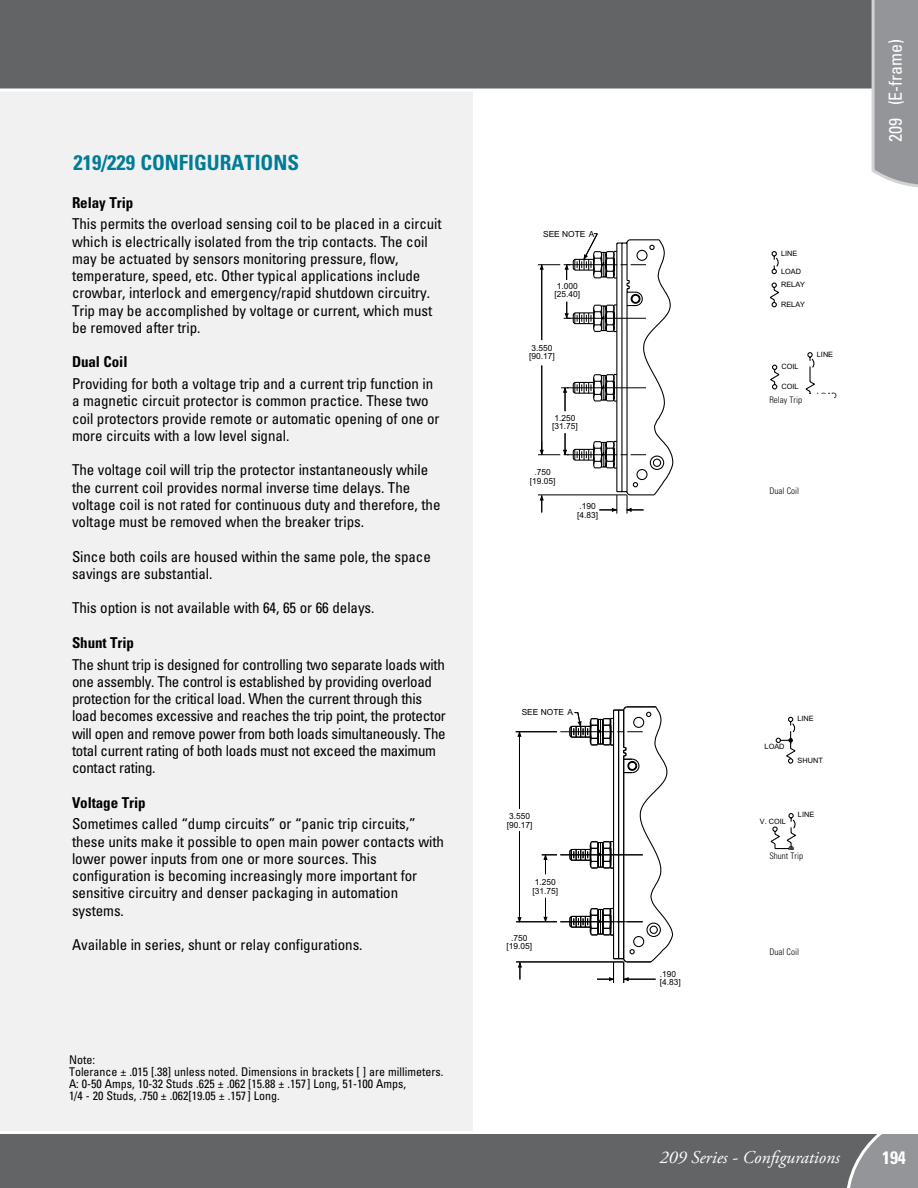
<style>
.page{position:relative;width:918px;height:1188px;background:#fff}
.page>*{position:absolute;margin:0;border:0;box-sizing:border-box;transform-origin:0 0}
.t1{font:700 condensed 21px "Univers";color:#007c97}
.t2{font:italic 18px "Adobe Garamond Pro";color:#fff}
.t3{font:condensed 18px "Univers";letter-spacing:-.005em;color:#fff}
.t4{font:700 condensed 18px "Univers";color:#fff}
.t5{font:condensed 15px/17.2px "Univers";letter-spacing:-.005em;color:#000}
.t6{font:700 condensed 15px "Univers";letter-spacing:-.005em;color:#000}
.t7{font:condensed 12px/12px "Univers";color:#000}
.t8{font:300 condensed 9px "Univers";color:#000}
.t9{font:8.4px/8.4px "Arial";color:#000}
.t10{font:7.35px "Arial";color:#000}
</style>
<div class="page">
<div style="left:0;top:0;width:472px;height:1188px;background:#f1f1f2"></div>
<svg style="left:770px;top:352px;width:45px;height:42px"></svg>
<svg style="left:770px;top:251px;width:9px;height:57px"></svg>
<svg style="left:538px;top:233px;width:136px;height:281px"></svg>
<svg style="left:770px;top:716px;width:26px;height:134px"></svg>
<svg style="left:517px;top:963px;width:5px;height:17px"></svg>
<hr style="left:516px;top:962px;width:108px;height:1px;background:#000">
<hr style="left:516px;top:922px;width:41px;height:1px;background:#000">
<hr style="left:519px;top:831px;width:1px;height:88px;background:#000">
<svg style="left:517px;top:917px;width:5px;height:6px"></svg>
<hr style="left:519px;top:735px;width:1px;height:74px;background:#000">
<svg style="left:517px;top:732px;width:5px;height:5px"></svg>
<hr style="left:516px;top:731px;width:41px;height:1px;background:#000">
<svg style="left:542px;top:706px;width:132px;height:277px"></svg>
<svg style="left:0;top:1129px;width:844px;height:59px;background:#6f7072"></svg>
<svg style="left:844px;top:1134px;width:74px;height:54px;background:#8e9093"></svg>
<div style="left:0;top:0;width:870px;height:93px;background:#636466"></div>
<svg style="left:870px;top:0;width:48px;height:188px;background:#9c9ea1"></svg>
<h1 class="t1" style="left:74px;top:149px;width:227px">219/229 CONFIGURATIONS</h1>
<p class="t6" style="left:72px;top:193px;width:63px">Relay Trip</p>
<p class="t5" style="left:72px;top:215px;width:371px">This permits the overload sensing coil to be placed in a circuit which is electrically isolated from the trip contacts. The coil may be actuated by sensors monitoring pressure, flow, temperature, speed, etc. Other typical applications include crowbar, interlock and emergency/rapid shutdown circuitry.<br>Trip may be accomplished by voltage or current, which must be removed after trip.</p>
<p class="t6" style="left:72px;top:353px;width:57px">Dual Coil</p>
<p class="t5" style="left:72px;top:375px;width:369px">Providing for both a voltage trip and a current trip function in a magnetic circuit protector is common practice. These two coil protectors provide remote or automatic opening of one or more circuits with a low level signal.</p>
<p class="t5" style="left:72px;top:461px;width:370px">The voltage coil will trip the protector instantaneously while the current coil provides normal inverse time delays. The voltage coil is not rated for continuous duty and therefore, the voltage must be removed when the breaker trips.</p>
<p class="t5" style="left:72px;top:548px;width:360px">Since both coils are housed within the same pole, the space savings are substantial.</p>
<p class="t5" style="left:72px;top:599px;width:304px">This option is not available with 64, 65 or 66 delays.</p>
<p class="t6" style="left:72px;top:633px;width:64px">Shunt Trip</p>
<p class="t5" style="left:72px;top:656px;width:375px">The shunt trip is designed for controlling two separate loads with one assembly. The control is established by providing overload protection for the critical load. When the current through this load becomes excessive and reaches the trip point, the protector will open and remove power from both loads simultaneously. The total current rating of both loads must not exceed the maximum contact rating.</p>
<p class="t6" style="left:72px;top:793px;width:75px">Voltage Trip</p>
<p class="t5" style="left:72px;top:815px;width:374px">Sometimes called “dump circuits” or “panic trip circuits,” these units make it possible to open main power contacts with lower power inputs from one or more sources. This configuration is becoming increasingly more important for sensitive circuitry and denser packaging in automation systems.</p>
<p class="t5" style="left:72px;top:936px;width:292px">Available in series, shunt or relay configurations.</p>
<p class="t7" style="left:69px;top:1053px;width:376px">Note:<br>Tolerance ± .015 [.38] unless noted. Dimensions in brackets [ ] are millimeters.<br>A: 0-50 Amps, 10-32 Studs .625 ± .062 [15.88 ± .157] Long, 51-100 Amps,<br>1/4 - 20 Studs, .750 ± .062[19.05 ± .157] Long.</p>
<p class="t9" style="left:543px;top:230px;width:53px">SEE NOTE A</p>
<p class="t9" style="left:554px;top:282px;width:27px">1.000 [25.40]</p>
<p class="t9" style="left:529px;top:344px;width:27px">3.550 [90.17]</p>
<p class="t9" style="left:552px;top:414px;width:27px">1.250 [31.75]</p>
<p class="t9" style="left:530px;top:468px;width:27px;text-align:center">.750 [19.05]</p>
<p class="t9" style="left:577px;top:501px;width:23px;line-height:8.9px">.190 [4.83]</p>
<p class="t9" style="left:522px;top:708px;width:53px">SEE NOTE A</p>
<p class="t9" style="left:507px;top:812px;width:27px">3.550 [90.17]</p>
<p class="t9" style="left:533px;top:878px;width:27px">1.250 [31.75]</p>
<p class="t9" style="left:506px;top:934px;width:27px;text-align:center">.750 [19.05]</p>
<p class="t10" style="left:781px;top:248px;width:18px">LINE</p>
<p class="t10" style="left:781px;top:266px;width:22px">LOAD</p>
<p class="t10" style="left:781px;top:280px;width:26px">RELAY</p>
<p class="t10" style="left:781px;top:299px;width:26px">RELAY</p>
<p class="t10" style="left:782px;top:362px;width:19px">COIL</p>
<p class="t10" style="left:782px;top:381px;width:19px">COIL</p>
<p class="t8" style="left:769px;top:394px;width:34px">Relay Trip</p>
<p class="t10" style="left:817px;top:349px;width:18px">LINE</p>
<p class="t10" style="left:817px;top:391px;width:22px">LOAD</p>
<p class="t8" style="left:770px;top:485px;width:31px">Dual Coil</p>
<p class="t3" style="left:884px;top:142px;width:104px;rotate:-90deg">209 (E-frame)</p>
<p class="t9" style="left:660px;top:970px;width:23px">.190 [4.83]</p>
<p class="t10" style="left:765px;top:742px;width:22px">LOAD</p>
<p class="t10" style="left:798px;top:714px;width:18px">LINE</p>
<p class="t10" style="left:798px;top:755px;width:27px">SHUNT</p>
<p class="t10" style="left:760px;top:816px;width:28px">V. COIL</p>
<p class="t10" style="left:798px;top:810px;width:18px">LINE</p>
<p class="t8" style="left:769px;top:851px;width:35px">Shunt Trip</p>
<p class="t10" style="left:798px;top:852px;width:22px">LOAD</p>
<p class="t8" style="left:769px;top:946px;width:31px">Dual Coil</p>
<p class="t2" style="left:660px;top:1146px;width:182px">209 Series - Configurations</p>
<p class="t4" style="left:882px;top:1147px;width:25px">194</p>
</div>
